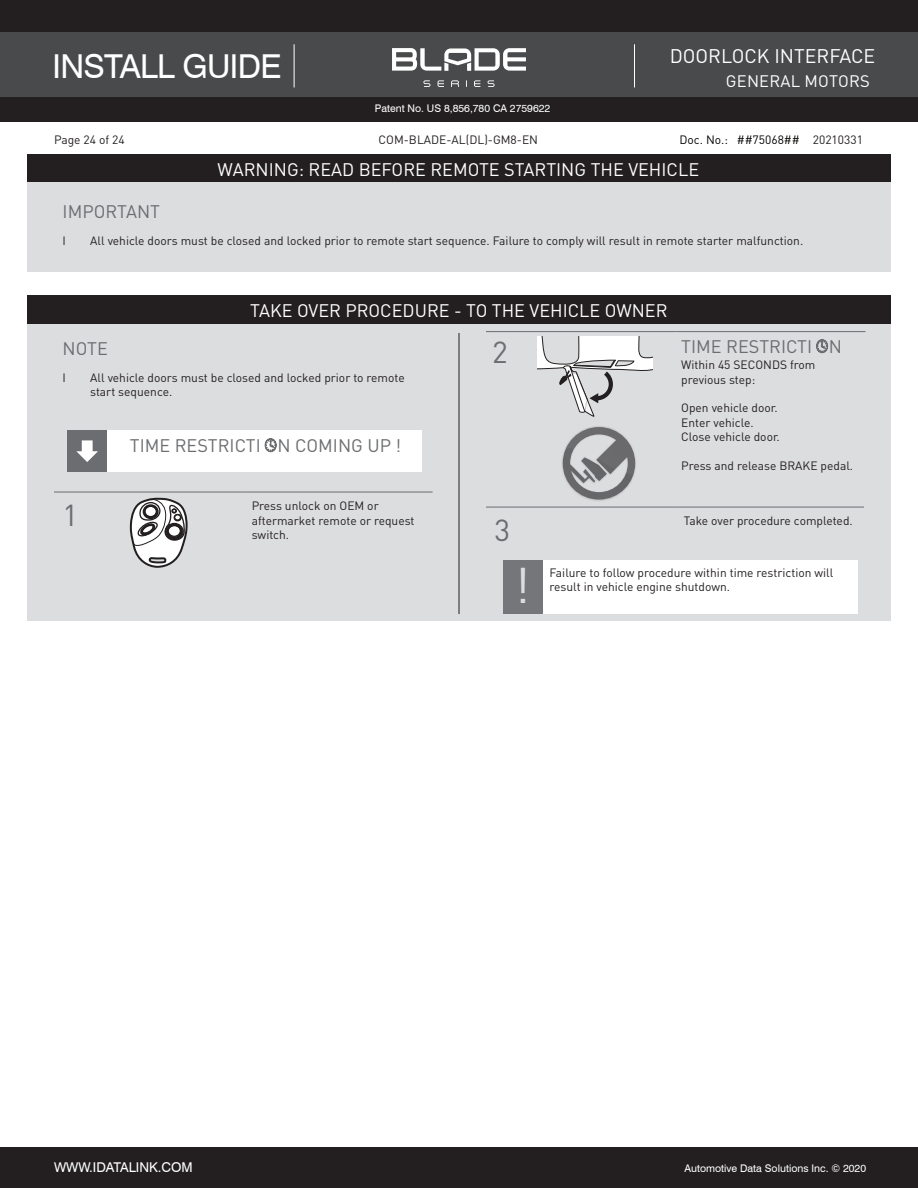
<style>
.page{position:relative;width:918px;height:1188px;background:#fff}
.page>*{position:absolute;margin:0;border:0;box-sizing:border-box;transform-origin:0 0}
.t1{font:49.5px "DIN";color:#dcdddf}
.t2{font:33px "Swiss 721 BT";letter-spacing:-.02em;color:#fff}
.t3{font:30px "DIN";color:#6c6d70}
.t4{font:19.5px "DIN";color:#fff}
.t5{font:18px "DIN";color:#fff}
.t6{font:18px "DIN";color:#6c6d70}
.t7{font:16.5px "DIN";letter-spacing:.015em;color:#fff}
.t8{font:13.5px "Swiss 721 BT";color:#fff}
.t9{font:12px/14.4px "DIN";color:#231f20}
.t10{font:12px "DIN";color:#040503}
.t11{font:10.5px "Swiss 721 BT";color:#fff}
</style>
<div class="page">
<div style="left:0;top:1147px;width:918px;height:41px;background:#231f20"></div>
<div style="left:0;top:0;width:918px;height:121px;background:#231f20"></div>
<div style="left:0;top:33px;width:918px;height:64px;background:#494a4b"></div>
<hr style="left:294px;top:44px;width:1px;height:43px;background:#fff">
<hr style="left:634px;top:44px;width:1px;height:43px;background:#fff">
<svg style="left:392px;top:48px;width:134px;height:23px"></svg>
<svg style="left:423px;top:80px;width:72px;height:7px"></svg>
<div style="left:27px;top:182px;width:864px;height:90px;background:#dcdddf"></div>
<div style="left:27px;top:154px;width:864px;height:28px;background:#231f20"></div>
<div style="left:27px;top:296px;width:864px;height:28px;background:#231f20"></div>
<div style="left:27px;top:324px;width:864px;height:297px;background:#dcdddf"></div>
<hr style="left:459px;top:333px;width:1px;height:281px;background:#231f20">
<div style="left:503px;top:560px;width:40px;height:53px;background:#757679"></div>
<div style="left:543px;top:560px;width:315px;height:53px;background:#fff"></div>
<hr style="left:486px;top:507px;width:189px;height:1px;background:#6c6d70">
<hr style="left:675px;top:507px;width:189px;height:1px;background:#6c6d70">
<hr style="left:486px;top:331px;width:189px;height:1px;background:#6c6d70">
<hr style="left:675px;top:331px;width:191px;height:1px;background:#6c6d70">
<svg style="left:816px;top:339px;width:12px;height:14px"></svg>
<svg style="left:537px;top:336px;width:115px;height:81px"></svg>
<img style="left:562px;top:426px;width:74px;height:75px">
<svg style="left:563px;top:427px;width:72px;height:73px"></svg>
<hr style="left:54px;top:492px;width:189px;height:1px;background:#6c6d70">
<hr style="left:243px;top:492px;width:190px;height:1px;background:#6c6d70">
<svg style="left:129px;top:497px;width:59px;height:71px"></svg>
<div style="left:68px;top:430px;width:39px;height:41px;background:#6c6d70"></div>
<div style="left:107px;top:430px;width:315px;height:41px;background:#fff"></div>
<svg style="left:76px;top:440px;width:22px;height:22px"></svg>
<svg style="left:264px;top:438px;width:13px;height:14px"></svg>
<h2 class="t2" style="left:52px;top:46px;width:231px">INSTALL GUIDE</h2>
<p class="t11" style="left:375px;top:102px;width:177px">Patent No. US 8,856,780 CA 2759622</p>
<h3 class="t4" style="left:670px;top:43px;width:207px">DOORLOCK INTERFACE</h3>
<h3 class="t7" style="left:726px;top:70px;width:146px">GENERAL MOTORS</h3>
<p class="t9" style="left:54px;top:132px;width:72px">Page 24 of 24</p>
<p class="t9" style="left:379px;top:132px;width:161px">COM-BLADE-AL(DL)-GM8-EN</p>
<p class="t9" style="left:813px;top:132px;width:52px">20210331</p>
<p class="t10" style="left:680px;top:132px;width:122px">Doc. No.: ##75068##</p>
<h3 class="t5" style="left:218px;top:158px;width:483px">WARNING: READ BEFORE REMOTE STARTING THE VEHICLE</h3>
<h3 class="t5" style="left:446px;top:161px;width:63px">NOTICE</h3>
<h3 class="t6" style="left:63px;top:200px;width:99px">IMPORTANT</h3>
<p class="t9" style="left:63px;top:233px;width:5px">I</p>
<p class="t9" style="left:90px;top:233px;width:715px">All vehicle doors must be closed and locked prior to remote start sequence. Failure to comply will result in remote starter malfunction.</p>
<h3 class="t5" style="left:250px;top:299px;width:419px">TAKE OVER PROCEDURE - TO THE VEHICLE OWNER</h3>
<h3 class="t6" style="left:63px;top:337px;width:47px">NOTE</h3>
<p class="t9" style="left:63px;top:370px;width:5px">I</p>
<p class="t9" style="left:90px;top:370px;width:316px">All vehicle doors must be closed and locked prior to remote start sequence.</p>
<h3 class="t6" style="left:130px;top:434px;width:273px">TIME RESTRICTI N COMING UP !</h3>
<h3 class="t3" style="left:63px;top:496px;width:17px">1</h3>
<p class="t9" style="left:252px;top:499px;width:164px">Press unlock on OEM or aftermarket remote or request switch.</p>
<h3 class="t3" style="left:492px;top:333px;width:17px">2</h3>
<h3 class="t6" style="left:681px;top:335px;width:162px">TIME RESTRICTI N</h3>
<p class="t9" style="left:681px;top:357px;width:136px">Within 45 SECONDS from previous step:</p>
<p class="t9" style="left:681px;top:401px;width:100px">Open vehicle door.<br>Enter vehicle.<br>Close vehicle door.</p>
<p class="t9" style="left:681px;top:458px;width:173px">Press and release BRAKE pedal.</p>
<h3 class="t3" style="left:495px;top:511px;width:17px">3</h3>
<p class="t9" style="left:684px;top:514px;width:171px">Take over procedure completed.</p>
<h1 class="t1" style="left:514px;top:554px;width:17px">!</h1>
<p class="t9" style="left:549px;top:565px;width:285px">Failure to follow procedure within time restriction will result in vehicle engine shutdown.</p>
<p class="t8" style="left:54px;top:1159px;width:140px">WWW.IDATALINK.COM</p>
<p class="t11" style="left:684px;top:1162px;width:183px">Automotive Data Solutions Inc. © 2020</p>
</div>
